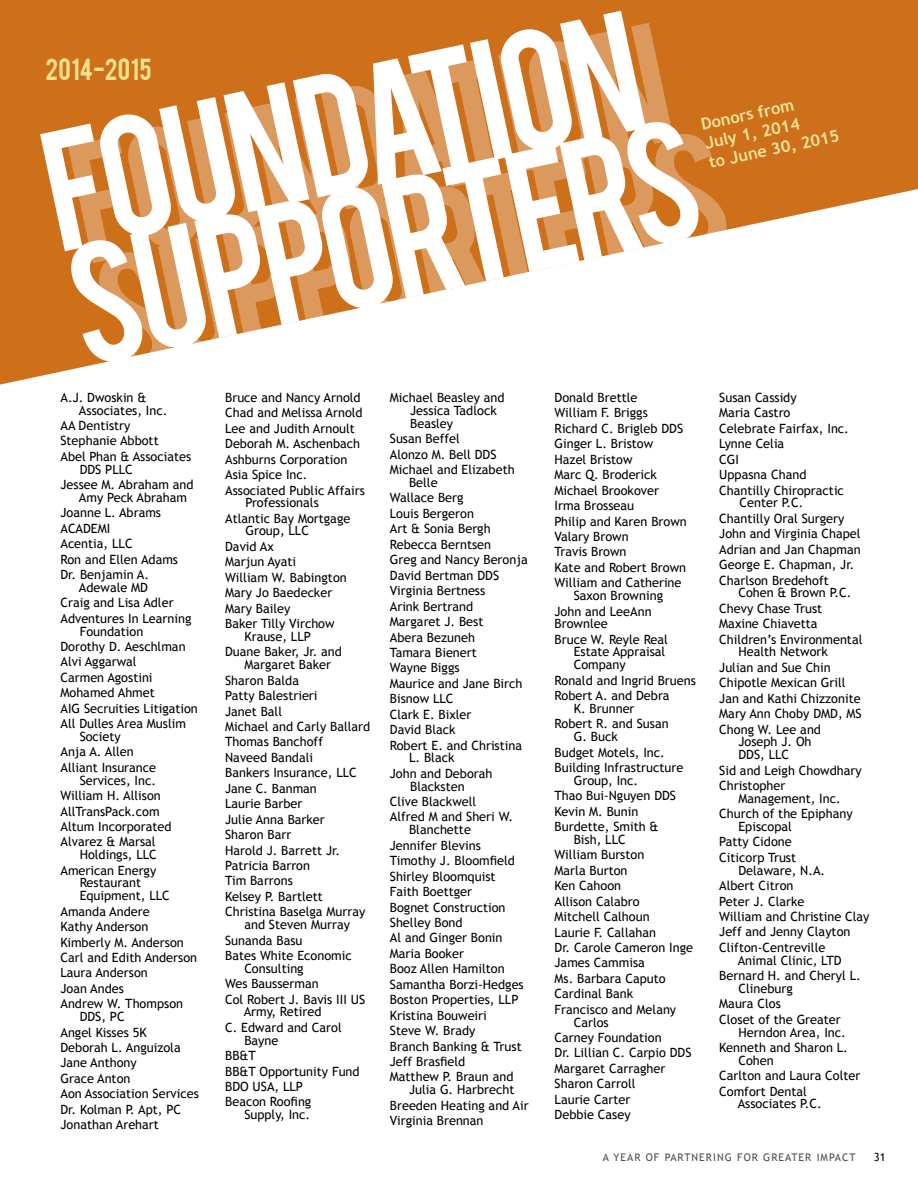
<style>
.page{position:relative;width:918px;height:1188px;background:#fff}
.page>*{position:absolute;margin:0;border:0;box-sizing:border-box;transform-origin:0 0}
.t1{font:134.25px/117px "Bebas";color:#fff}
.t2{font:24px "Bebas";letter-spacing:.015em;color:#f2e18b}
.t3{font:700 16.5px/19.5px "Trebuchet MS";color:#f3e49c}
.t4{font:12.75px/15.5px "Trebuchet MS";color:#000}
.t5{font:11.25px "Trebuchet MS";color:#000}
.t6{font:10.5px "Trebuchet MS";letter-spacing:.1em;color:#4d4d4f}
</style>
<div class="page">
<svg style="left:0;top:0;width:918px;height:385px;fill:#ce6f19"></svg>
<svg style="left:98px;top:134px;width:629px;height:240px"></svg>
<svg style="left:68px;top:23px;width:606px;height:240px;background:#d48237"></svg>
<h1 class="t1" style="left:32px;top:128px;width:642px;rotate:-12deg">FOUNDATION<br>SUPPORTERS</h1>
<h2 class="t2" style="left:45px;top:52px;width:108px">2014-2015</h2>
<p class="t3" style="left:699px;top:115px;width:134px;rotate:-12deg">Donors from<br>July 1, 2014<br>to June 30, 2015</p>
<p class="t4" style="left:79px;top:391px;width:90px;line-height:12.8px;text-indent:-19px">A.J. Dwoskin &amp;<br>Associates, Inc.</p>
<p class="t4" style="left:60px;top:418px;width:132px">AA Dentistry<br>Stephanie Abbott<br>Abel Phan &amp; Associates</p>
<p class="t4" style="left:60px;top:462px;width:135px;text-indent:19px">DDS PLLC<br>Jessee M. Abraham and</p>
<p class="t4" style="left:60px;top:490px;width:128px;text-indent:19px">Amy Peck Abraham<br>Joanne L. Abrams<br>ACADEMI<br>Acentia, LLC<br>Ron and Ellen Adams<br>Dr. Benjamin A.</p>
<p class="t4" style="left:60px;top:580px;width:133px;text-indent:19px">Adewale MD<br>Craig and Lisa Adler<br>Adventures In Learning</p>
<p class="t4" style="left:60px;top:623px;width:139px;text-indent:19px">Foundation<br>Dorothy D. Aeschlman<br>Alvi Aggarwal<br>Carmen Agostini<br>Mohamed Ahmet<br>AIG Secruities Litigation<br>All Dulles Area Muslim</p>
<p class="t4" style="left:60px;top:729px;width:97px;text-indent:19px">Society<br>Anja A. Allen<br>Alliant Insurance</p>
<p class="t4" style="left:60px;top:773px;width:113px;text-indent:19px">Services, Inc.<br>William H. Allison<br>AllTransPack.com<br>Altum Incorporated<br>Alvarez &amp; Marsal</p>
<p class="t4" style="left:60px;top:847px;width:98px;text-align:right">Holdings, LLC<br>American Energy</p>
<p class="t4" style="left:80px;top:877px;width:92px;line-height:12.8px">Restaurant<br>Equipment, LLC</p>
<p class="t4" style="left:60px;top:904px;width:138px">Amanda Andere<br>Kathy Anderson<br>Kimberly M. Anderson<br>Carl and Edith Anderson<br>Laura Anderson<br>Joan Andes<br>Andrew W. Thompson</p>
<p class="t4" style="left:60px;top:1009px;width:140px;text-indent:19px">DDS, PC<br>Angel Kisses 5K<br>Deborah L. Anguizola<br>Jane Anthony<br>Grace Anton<br>Aon Association Services<br>Dr. Kolman P. Apt, PC<br>Jonathan Arehart</p>
<p class="t4" style="left:225px;top:390px;width:141px">Bruce and Nancy Arnold<br>Chad and Melissa Arnold<br>Lee and Judith Arnoult<br>Deborah M. Aschenbach<br>Ashburns Corporation<br>Asia Spice Inc.<br>Associated Public Affairs</p>
<p class="t4" style="left:225px;top:495px;width:127px;text-indent:20px">Professionals<br>Atlantic Bay Mortgage</p>
<p class="t4" style="left:225px;top:523px;width:123px;text-indent:20px">Group, LLC<br>David Ax<br>Marjun Ayati<br>William W. Babington<br>Mary Jo Baedecker<br>Mary Bailey<br>Baker Tilly Virchow</p>
<p class="t4" style="left:225px;top:629px;width:118px;text-indent:19px">Krause, LLP<br>Duane Baker, Jr. and</p>
<p class="t4" style="left:225px;top:657px;width:147px;text-indent:19px">Margaret Baker<br>Sharon Balda<br>Patty Balestrieri<br>Janet Ball<br>Michael and Carly Ballard<br>Thomas Banchoff<br>Naveed Bandali<br>Bankers Insurance, LLC<br>Jane C. Banman<br>Laurie Barber<br>Julie Anna Barker<br>Sharon Barr<br>Harold J. Barrett Jr.<br>Patricia Barron<br>Tim Barrons<br>Kelsey P. Bartlett<br>Christina Baselga Murray</p>
<p class="t4" style="left:225px;top:917px;width:128px;text-indent:19px">and Steven Murray<br>Sunanda Basu<br>Bates White Economic</p>
<p class="t4" style="left:225px;top:961px;width:141px;text-indent:19px">Consulting<br>Wes Bausserman<br>Col Robert J. Bavis III US</p>
<p class="t4" style="left:225px;top:1004px;width:118px;text-align:center">Army, Retired<br>C. Edward and Carol</p>
<p class="t4" style="left:225px;top:1033px;width:136px;text-indent:19px">Bayne<br>BB&amp;T<br>BB&amp;T Opportunity Fund<br>BDO USA, LLP<br>Beacon Roofing</p>
<p class="t4" style="left:244px;top:1107px;width:67px">Supply, Inc.</p>
<p class="t4" style="left:410px;top:392px;width:96px;line-height:12.8px;text-indent:-20px">Michael Beasley and<br>Jessica Tadlock<br>Beasley</p>
<p class="t4" style="left:390px;top:431px;width:126px">Susan Beffel<br>Alonzo M. Bell DDS<br>Michael and Elizabeth</p>
<p class="t4" style="left:390px;top:475px;width:139px;text-indent:19px">Belle<br>Wallace Berg<br>Louis Bergeron<br>Art &amp; Sonia Bergh<br>Rebecca Berntsen<br>Greg and Nancy Beronja<br>David Bertman DDS<br>Virginia Bertness<br>Arink Bertrand<br>Margaret J. Best<br>Abera Bezuneh<br>Tamara Bienert<br>Wayne Biggs<br>Maurice and Jane Birch<br>Bisnow LLC<br>Clark E. Bixler<br>David Black<br>Robert E. and Christina</p>
<p class="t4" style="left:390px;top:750px;width:104px;text-indent:19px">L. Black<br>John and Deborah</p>
<p class="t4" style="left:390px;top:779px;width:125px;text-indent:20px">Blacksten<br>Clive Blackwell<br>Alfred M and Sheri W.</p>
<p class="t4" style="left:390px;top:822px;width:135px;text-indent:19px">Blanchette<br>Jennifer Blevins<br>Timothy J. Bloomfield<br>Shirley Bloomquist<br>Faith Boettger<br>Bognet Construction<br>Shelley Bond<br>Al and Ginger Bonin<br>Maria Booker<br>Booz Allen Hamilton<br>Samantha Borzi-Hedges<br>Boston Properties, LLP<br>Kristina Bouweiri<br>Steve W. Brady<br>Branch Banking &amp; Trust<br>Jeff Brasfield<br>Matthew P. Braun and</p>
<p class="t4" style="left:390px;top:1082px;width:140px;text-indent:19px">Julia G. Harbrecht<br>Breeden Heating and Air<br>Virginia Brennan</p>
<p class="t4" style="left:555px;top:390px;width:134px">Donald Brettle<br>William F. Briggs<br>Richard C. Brigleb DDS<br>Ginger L. Bristow<br>Hazel Bristow<br>Marc Q. Broderick<br>Michael Brookover<br>Irma Brosseau<br>Philip and Karen Brown<br>Valary Brown<br>Travis Brown<br>Kate and Robert Brown<br>William and Catherine</p>
<p class="t4" style="left:555px;top:588px;width:110px;text-indent:19px">Saxon Browning<br>John and LeeAnn</p>
<p class="t4" style="left:555px;top:616px;width:115px">Brownlee<br>Bruce W. Reyle Real</p>
<p class="t4" style="left:574px;top:646px;width:93px;line-height:12.8px">Estate Appraisal<br>Company</p>
<p class="t4" style="left:555px;top:673px;width:143px">Ronald and Ingrid Bruens<br>Robert A. and Debra</p>
<p class="t4" style="left:555px;top:701px;width:116px;text-indent:19px">K. Brunner<br>Robert R. and Susan</p>
<p class="t4" style="left:555px;top:729px;width:130px;text-indent:19px">G. Buck<br>Budget Motels, Inc.<br>Building Infrastructure</p>
<p class="t4" style="left:555px;top:773px;width:123px;text-indent:19px">Group, Inc.<br>Thao Bui-Nguyen DDS<br>Kevin M. Bunin<br>Burdette, Smith &amp;</p>
<p class="t4" style="left:555px;top:832px;width:140px;text-indent:19px">Bish, LLC<br>William Burston<br>Marla Burton<br>Ken Cahoon<br>Allison Calabro<br>Mitchell Calhoun<br>Laurie F. Callahan<br>Dr. Carole Cameron Inge<br>James Cammisa<br>Ms. Barbara Caputo<br>Cardinal Bank<br>Francisco and Melany</p>
<p class="t4" style="left:555px;top:1015px;width:138px;text-indent:19px">Carlos<br>Carney Foundation<br>Dr. Lillian C. Carpio DDS<br>Margaret Carragher<br>Sharon Carroll<br>Laurie Carter<br>Debbie Casey</p>
<p class="t4" style="left:719px;top:390px;width:131px">Susan Cassidy<br>Maria Castro<br>Celebrate Fairfax, Inc.<br>Lynne Celia<br>CGI<br>Uppasna Chand<br>Chantilly Chiropractic</p>
<p class="t4" style="left:719px;top:495px;width:143px;text-indent:20px">Center P.C.<br>Chantilly Oral Surgery<br>John and Virginia Chapel<br>Adrian and Jan Chapman<br>George E. Chapman, Jr.<br>Charlson Bredehoft</p>
<p class="t4" style="left:719px;top:585px;width:145px;text-indent:19px">Cohen &amp; Brown P.C.<br>Chevy Chase Trust<br>Maxine Chiavetta<br>Children’s Environmental</p>
<p class="t4" style="left:719px;top:644px;width:144px;text-indent:19px">Health Network<br>Julian and Sue Chin<br>Chipotle Mexican Grill<br>Jan and Kathi Chizzonite<br>Mary Ann Choby DMD, MS<br>Chong W. Lee and</p>
<p class="t4" style="left:738px;top:736px;width:75px;line-height:12.8px">Joseph J. Oh<br>DDS, LLC</p>
<p class="t4" style="left:719px;top:763px;width:144px">Sid and Leigh Chowdhary<br>Christopher</p>
<p class="t4" style="left:719px;top:791px;width:135px;text-align:center">Management, Inc.<br>Church of the Epiphany</p>
<p class="t4" style="left:719px;top:819px;width:78px;text-indent:19px">Episcopal<br>Patty Cidone<br>Citicorp Trust</p>
<p class="t4" style="left:719px;top:863px;width:152px;text-indent:19px">Delaware, N.A.<br>Albert Citron<br>Peter J. Clarke<br>William and Christine Clay<br>Jeff and Jenny Clayton<br>Clifton-Centreville</p>
<p class="t4" style="left:719px;top:953px;width:143px;text-align:center">Animal Clinic, LTD<br>Bernard H. and Cheryl L.</p>
<p class="t4" style="left:719px;top:981px;width:123px;text-indent:19px">Clineburg<br>Maura Clos<br>Closet of the Greater</p>
<p class="t4" style="left:719px;top:1024px;width:130px;text-align:right">Herndon Area, Inc.<br>Kenneth and Sharon L.</p>
<p class="t4" style="left:719px;top:1053px;width:143px;text-indent:19px">Cohen<br>Carlton and Laura Colter<br>Comfort Dental</p>
<p class="t4" style="left:738px;top:1096px;width:85px">Associates P.C.</p>
<p class="t6" style="left:603px;top:1151px;width:254px">A YEAR OF PARTNERING FOR GREATER IMPACT</p>
<p class="t5" style="left:874px;top:1150px;width:13px">31</p>
</div>
